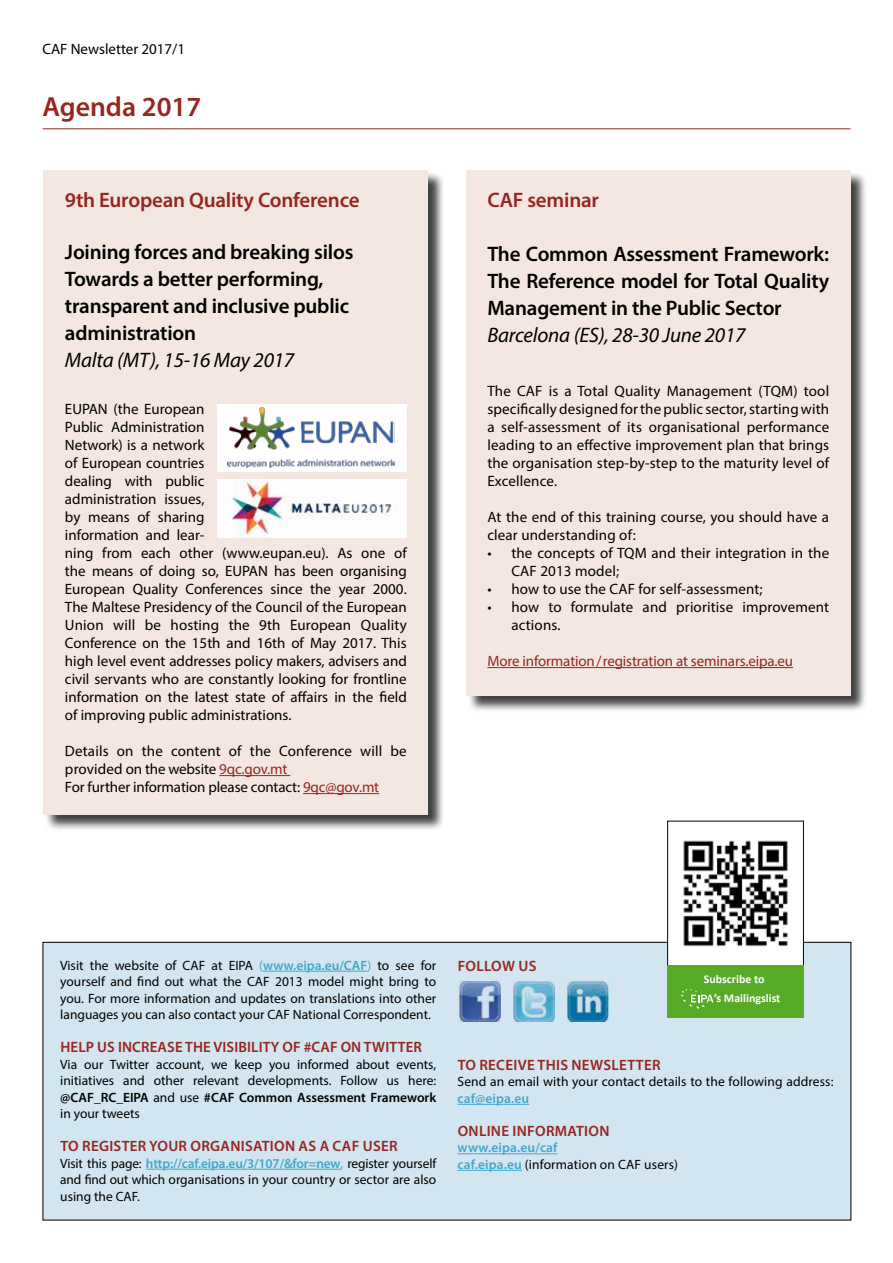
<style>
.page{position:relative;width:893px;height:1263px;background:#fff}
.page>*{position:absolute;margin:0;border:0;box-sizing:border-box;transform-origin:0 0}
.t1{font:600 27.75px "Myriad Pro";color:#972520}
.t2{font:600 21px/27px "Myriad Pro";letter-spacing:-.01em;color:#000}
.t3{font:italic 21px "Myriad Pro";letter-spacing:-.01em;color:#000}
.t4{font:600 21px "Myriad Pro";letter-spacing:-.01em;color:#972520}
.t5{font:15px/18px "Myriad Pro";color:#000}
.t6{font:600 15px "Myriad Pro";letter-spacing:.02em;color:#972520}
.t7{font:15px "Myriad Pro";letter-spacing:-.01em;color:#972520}
.t8{font:13.5px/16.5px "Myriad Pro";color:#000;text-align:justify}
.t9{font:600 13.5px/16.5px "Myriad Pro";letter-spacing:.01em;color:#3fa8cd}
.t10{font:700 11.85px/18.9px "Calibri";color:#fff}
.s1{color:#972520}
.s2{color:#3fa8cd}
.s3{font-weight:600;color:#3fa8cd}
.s4{font-weight:600}
.s5{font-weight:400;color:#000}
</style>
<div class="page">
<div style="left:43px;top:942px;width:808px;height:278px;background:#d2e5f0"></div>
<hr style="left:263px;top:971px;width:104px;height:1px;background:#3fa8cd">
<hr style="left:146px;top:1169px;width:194px;height:1px;background:#3fa8cd">
<hr style="left:458px;top:1104px;width:71px;height:1px;background:#3fa8cd">
<hr style="left:458px;top:1153px;width:100px;height:1px;background:#3fa8cd">
<hr style="left:458px;top:1170px;width:64px;height:1px;background:#3fa8cd">
<img style="left:460px;top:981px;width:40px;height:41px">
<img style="left:568px;top:981px;width:40px;height:41px">
<img style="left:514px;top:981px;width:40px;height:41px">
<div style="left:668px;top:821px;width:135px;height:196px;background:#fff"></div>
<div style="left:667px;top:821px;width:137px;height:196px;border:1px solid #000"></div>
<div style="left:667px;top:965px;width:137px;height:52px;background:#57ab27"></div>
<svg style="left:681px;top:989px;width:32px;height:20px"></svg>
<img style="left:683px;top:840px;width:105px;height:107px">
<div style="left:44px;top:171px;width:401px;height:660px;background:#000;opacity:.75"></div>
<div style="left:44px;top:170px;width:384px;height:644px;background:#f4e7e1"></div>
<hr style="left:219px;top:775px;width:71px;height:1px;background:#972520">
<hr style="left:303px;top:793px;width:76px;height:1px;background:#972520">
<div style="left:467px;top:171px;width:401px;height:542px;background:#000;opacity:.75"></div>
<div style="left:466px;top:170px;width:384px;height:526px;background:#f4e7e1"></div>
<hr style="left:487px;top:667px;width:306px;height:1px;background:#972520">
<hr style="left:43px;top:128px;width:807px;height:1px;background:#972520">
<div style="left:217px;top:404px;width:190px;height:67px;background:#fff"></div>
<img style="left:227px;top:408px;width:168px;height:59px">
<img style="left:217px;top:479px;width:190px;height:59px">
<p class="t5" style="left:42px;top:40px;width:144px">CAF Newsletter 2017/1</p>
<h1 class="t1" style="left:43px;top:89px;width:160px">Agenda 2017</h1>
<h2 class="t4" style="left:65px;top:187px;width:296px">9th European Quality Conference</h2>
<h2 class="t2" style="left:65px;top:238px;width:290px">Joining forces and breaking silos<br>Towards a better performing, transparent and inclusive public administration</h2>
<h2 class="t3" style="left:65px;top:347px;width:231px">Malta (MT), 15-16 May 2017</h2>
<p class="t5" style="left:65px;top:400px;width:343px">EUPAN (the European<br>Public Administration<br>Network) is a network<br>of European countries<br>dealing with public<br>administration issues,<br>by means of sharing<br>information and lear-<br>ning from each other (www.eupan.eu). As one of the means of doing so, EUPAN has been organising European Quality Conferences since the year 2000.<br>The Maltese Presidency of the Council of the European Union will be hosting the 9th European Quality Conference on the 15th and 16th of May 2017. This high level event addresses policy makers, advisers and civil servants who are constantly looking for frontline information on the latest state of affairs in the field of improving public administrations.</p>
<p class="t5" style="left:65px;top:742px;width:343px">Details on the content of the Conference will be provided on the website <span class="s1">9qc.gov.mt<br></span>For further information please contact: <span class="s1">9qc@gov.mt</span></p>
<h2 class="t4" style="left:487px;top:187px;width:113px">CAF seminar</h2>
<h2 class="t2" style="left:487px;top:240px;width:343px;text-align:justify">The Common Assessment Framework:<br>The Reference model for Total Quality Management in the Public Sector</h2>
<h2 class="t3" style="left:487px;top:322px;width:260px">Barcelona (ES), 28-30 June 2017</h2>
<p class="t5" style="left:487px;top:382px;width:343px;text-align:justify">The CAF is a Total Quality Management (TQM) tool specifically designed for the public sector, starting with a self-assessment of its organisational performance leading to an effective improvement plan that brings the organisation step-by-step to the maturity level of Excellence.</p>
<p class="t5" style="left:487px;top:508px;width:343px">At the end of this training course, you should have a clear understanding of:</p>
<p class="t5" style="left:511px;top:544px;width:319px;text-indent:-24px">• the concepts of TQM and their integration in the<br>CAF 2013 model;</p>
<p class="t5" style="left:487px;top:580px;width:277px">• how to use the CAF for self-assessment;</p>
<p class="t5" style="left:511px;top:598px;width:319px;text-indent:-24px">• how to formulate and prioritise improvement actions.</p>
<p class="t7" style="left:487px;top:652px;width:307px">More information/registration at seminars.eipa.eu</p>
<p class="t8" style="left:60px;top:957px;width:377px">Visit the website of CAF at EIPA <span class="s2">(</span><span class="s3">www.eipa.eu/CAF</span><span class="s2">)</span> to see for yourself and find out what the CAF 2013 model might bring to you. For more information and updates on translations into other languages you can also contact your CAF National Correspondent.</p>
<p class="t6" style="left:60px;top:1038px;width:363px">HELP US INCREASE THE VISIBILITY OF #CAF ON TWITTER</p>
<p class="t8" style="left:60px;top:1056px;width:377px">Via our Twitter account, we keep you informed about events, initiatives and other relevant developments. Follow us here: <span class="s4">@CAF_RC_EIPA</span> and use <span class="s4">#CAF Common Assessment Framework </span>in your tweets</p>
<p class="t6" style="left:60px;top:1137px;width:339px">TO REGISTER YOUR ORGANISATION AS A CAF USER</p>
<p class="t8" style="left:60px;top:1155px;width:377px">Visit this page: <span class="s3">http://caf.eipa.eu/3/107/&amp;for=new</span><span class="s2">,</span> register yourself and find out which organisations in your country or sector are also using the CAF.</p>
<p class="t6" style="left:458px;top:956px;width:80px">FOLLOW US</p>
<p class="t10" style="left:714px;top:969px;width:68px;text-indent:-10px">Subscribe to<br>’s Mailingslist</p>
<p class="t6" style="left:458px;top:1055px;width:204px">TO RECEIVE THIS NEWSLETTER</p>
<p class="t8" style="left:458px;top:1073px;width:377px">Send an email with your contact details to the following address:</p>
<p class="t9" style="left:458px;top:1090px;width:73px">caf@eipa.eu</p>
<p class="t6" style="left:458px;top:1121px;width:153px">ONLINE INFORMATION</p>
<p class="t9" style="left:458px;top:1139px;width:222px">www.eipa.eu/caf<br>caf.eipa.eu <span class="s5">(information on CAF users)</span></p>
</div>
